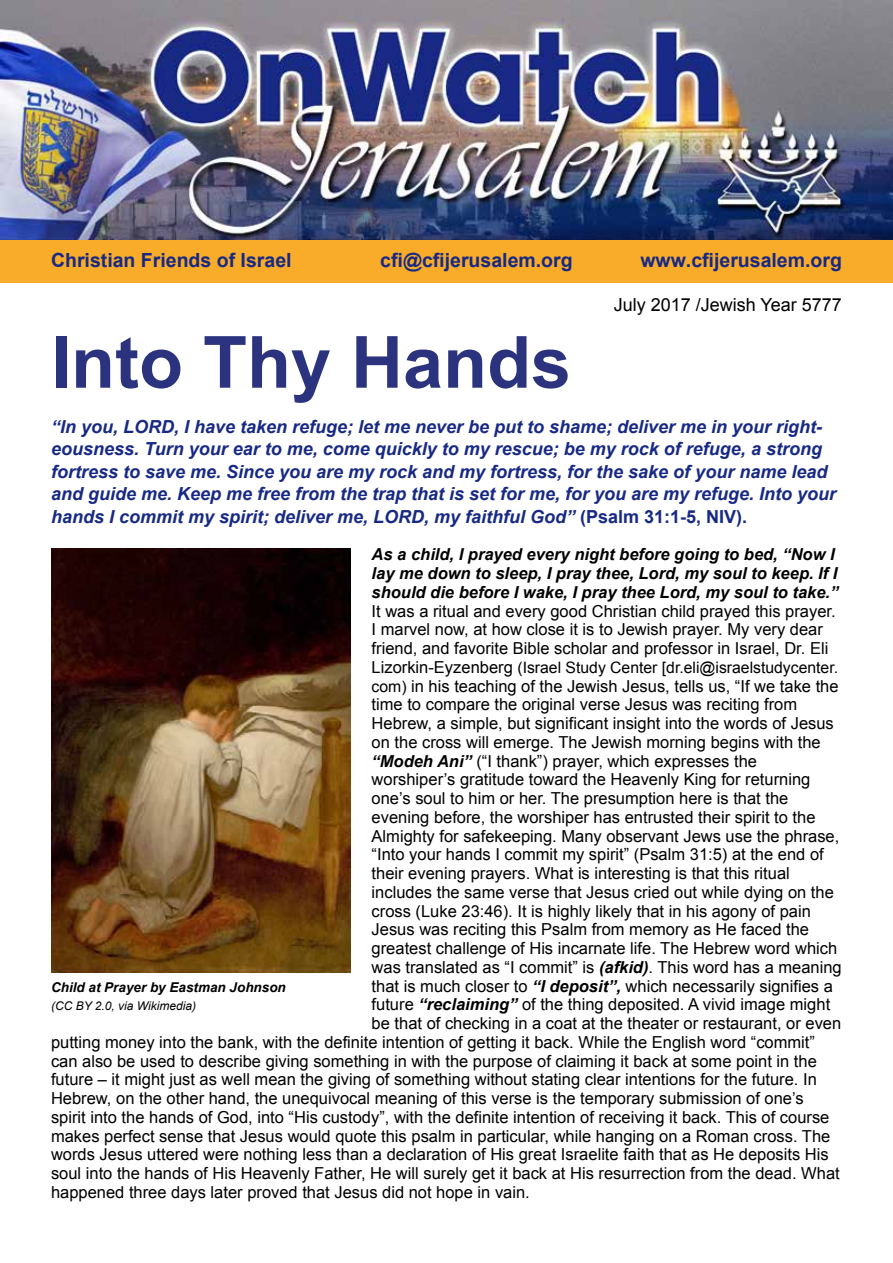
<style>
.page{position:relative;width:893px;height:1263px;background:#fff}
.page>*{position:absolute;margin:0;border:0;box-sizing:border-box;transform-origin:0 0}
.t1{font:700 72px "Arial";color:#2b337e}
.t2{font:700 19.5px "Arial";color:#172984}
.t3{font:italic 700 18px/22.5px "Arial";color:#172984}
.t4{font:18px "Arial";color:#000}
.t5{font:16.5px/18.8px "Arial";color:#000}
.t6{font:italic 700 16.5px/18.8px "Arial";color:#000}
.t7{font:15.75px "Arial";color:#000}
.t8{font:italic 700 13.5px "Arial";color:#000}
.t9{font:italic 12px "Arial";color:#000}
.s1{font-style:normal}
.s2{font-size:16.5px}
.s3{font-size:15.75px}
.s4{font-weight:700;font-style:italic}
</style>
<div class="page">
<img style="left:51px;top:548px;width:299px;height:425px">
<img style="left:0;top:0;width:893px;height:240px">
<div style="left:0;top:240px;width:893px;height:43px;background:#f9ac29"></div>
<p class="t2" style="left:51px;top:247px;width:242px">Christian Friends of Israel</p>
<p class="t2" style="left:380px;top:247px;width:194px">cfi@cfijerusalem.org</p>
<p class="t2" style="left:640px;top:247px;width:203px">www.cfijerusalem.org</p>
<p class="t4" style="left:614px;top:293px;width:230px">July 2017 /Jewish Year 5777</p>
<h1 class="t1" style="left:51px;top:314px;width:522px">Into Thy Hands</h1>
<p class="t3" style="left:51px;top:416px;width:787px">“In you, LORD, I have taken refuge; let me never be put to shame; deliver me in your right&shy;eousness. Turn your ear to me, come quickly to my rescue; be my rock of refuge, a strong fortress to save me. Since you are my rock and my fortress, for the sake of your name lead and guide me. Keep me free from the trap that is set for me, for you are my refuge. Into your hands I commit my spirit; deliver me, LORD, my faithful God” <span class="s1">(Psalm 31:1-5, NIV).</span></p>
<p class="t6" style="left:372px;top:546px;width:468px">As a child, I prayed every night before going to bed, “Now I lay me down to sleep, I pray thee, Lord, my soul to keep. If I should die before I wake, I pray thee Lord, my soul to take.”</p>
<p class="t5" style="left:372px;top:601px;width:466px">It was a ritual and every good Christian child prayed this prayer.<br>I marvel now, at how close it is to Jewish prayer. My very dear friend, and favorite Bible scholar and professor in Israel, Dr. Eli</p>
<p class="t7" style="left:372px;top:657px;width:468px"><span class="s2">Lizorkin-Eyzenberg</span> (Israel Study Center [dr.eli@israelstudycenter.</p>
<p class="t5" style="left:372px;top:677px;width:468px"><span class="s3">com)</span> in his teaching of the Jewish Jesus, tells us, “If we take the</p>
<p class="t5" style="left:372px;top:695px;width:427px">time to compare the original verse Jesus was reciting from</p>
<p class="t5" style="left:372px;top:714px;width:464px">Hebrew, a simple, but significant insight into the words of Jesus</p>
<p class="t5" style="left:372px;top:733px;width:451px">on the cross will emerge. The Jewish morning begins with the</p>
<p class="t5" style="left:372px;top:751px;width:387px"><span class="s4">“Modeh Ani”</span> (“I thank”) prayer, which expresses the</p>
<p class="t5" style="left:372px;top:770px;width:440px">worshiper’s gratitude toward the Heavenly King for returning</p>
<p class="t5" style="left:372px;top:789px;width:418px">one’s soul to him or her. The presumption here is that the</p>
<p class="t5" style="left:372px;top:808px;width:445px">evening before, the worshiper has entrusted their spirit to the</p>
<p class="t5" style="left:372px;top:826px;width:469px">Almighty for safekeeping. Many observant Jews use the phrase,</p>
<p class="t5" style="left:372px;top:845px;width:454px">“Into your hands I commit my spirit” (Psalm 31:5) at the end of</p>
<p class="t5" style="left:372px;top:864px;width:420px">their evening prayers. What is interesting is that this ritual</p>
<p class="t5" style="left:372px;top:883px;width:464px">includes the same verse that Jesus cried out while dying on the</p>
<p class="t5" style="left:372px;top:901px;width:441px">cross (Luke 23:46). It is highly likely that in his agony of pain</p>
<p class="t5" style="left:372px;top:920px;width:439px">Jesus was reciting this Psalm from memory as He faced the</p>
<p class="t5" style="left:372px;top:939px;width:467px">greatest challenge of His incarnate life. The Hebrew word which</p>
<p class="t5" style="left:372px;top:958px;width:472px">was translated as “I commit” is <span class="s4">(afkid)</span>. This word has a meaning</p>
<p class="t5" style="left:372px;top:976px;width:463px">that is much closer to <span class="s4">“I deposit”,</span> which necessarily signifies a</p>
<p class="t5" style="left:372px;top:995px;width:460px">future <span class="s4">“reclaiming”</span> of the thing deposited. A vivid image might</p>
<p class="t5" style="left:372px;top:1014px;width:471px">be that of checking in a coat at the theater or restaurant, or even</p>
<p class="t5" style="left:51px;top:1033px;width:765px">putting money into the bank, with the definite intention of getting it back. While the English word “commit”</p>
<p class="t5" style="left:51px;top:1051px;width:767px">can also be used to describe giving something in with the purpose of claiming it back at some point in the</p>
<p class="t5" style="left:51px;top:1070px;width:767px">future – it might just as well mean the giving of something without stating clear intentions for the future. In</p>
<p class="t5" style="left:51px;top:1089px;width:754px">Hebrew, on the other hand, the unequivocal meaning of this verse is the temporary submission of one’s</p>
<p class="t5" style="left:51px;top:1108px;width:780px">spirit into the hands of God, into “His custody”, with the definite intention of receiving it back. This of course</p>
<p class="t5" style="left:51px;top:1126px;width:781px">makes perfect sense that Jesus would quote this psalm in particular, while hanging on a Roman cross. The</p>
<p class="t5" style="left:51px;top:1145px;width:779px">words Jesus uttered were nothing less than a declaration of His great Israelite faith that as He deposits His</p>
<p class="t5" style="left:51px;top:1164px;width:790px">soul into the hands of His Heavenly Father, He will surely get it back at His resurrection from the dead. What</p>
<p class="t5" style="left:51px;top:1183px;width:480px">happened three days later proved that Jesus did not hope in vain.</p>
<p class="t8" style="left:51px;top:978px;width:236px">Child at Prayer by Eastman Johnson</p>
<p class="t9" style="left:51px;top:998px;width:147px">(CC BY 2.0, via Wikimedia)</p>
</div>
